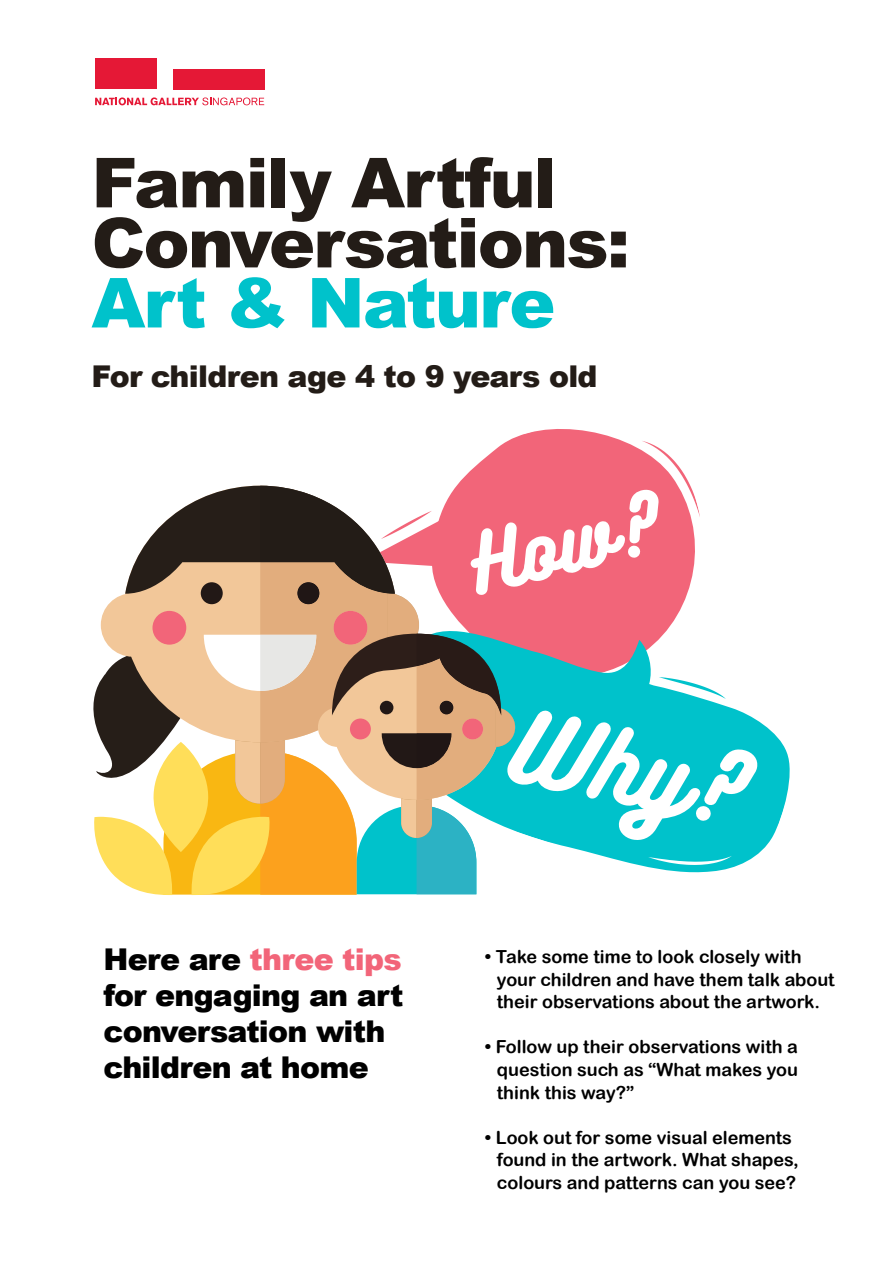
<style>
.page{position:relative;width:894px;height:1264px;background:#fff}
.page>*{position:absolute;margin:0;border:0;box-sizing:border-box;transform-origin:0 0}
.t1{font:900 69px/60px "Arial";letter-spacing:-.025em;color:#231c17}
.t2{font:900 69px "Arial";letter-spacing:-.025em;color:#00c2cb}
.t3{font:900 30px/36px "Arial";letter-spacing:-.025em;color:#000}
.t4{font:900 30px "Arial";letter-spacing:-.025em;color:#231c17}
.t5{font:18px/22.5px "Arial Rounded MT Bold";color:#000}
.s1{color:#f26579}
</style>
<div class="page">
<svg style="left:508px;top:429px;width:115px;height:12px"></svg>
<svg style="left:758px;top:721px;width:32px;height:133px;fill:#00c2cb"></svg>
<svg style="left:93px;top:441px;width:665px;height:454px"></svg>
<div style="left:95px;top:59px;width:61px;height:30px;background:#e51836"></div>
<div style="left:173px;top:69px;width:91px;height:20px;background:#e51836"></div>
<svg style="left:95px;top:97px;width:169px;height:8px"></svg>
<h1 class="t1" style="left:91px;top:150px;width:539px">Family Artful<br>Conversations:</h1>
<h1 class="t2" style="left:91px;top:251px;width:465px">Art &amp; Nature</h1>
<h2 class="t4" style="left:91px;top:354px;width:507px">For children age 4 to 9 years old</h2>
<h2 class="t3" style="left:104px;top:940px;width:301px">Here are <span class="s1">three tips </span>for engaging an art conversation with children at home</h2>
<p class="t5" style="left:497px;top:945px;width:339px;text-indent:-12px">• Take some time to look closely with your children and have them talk about their observations about the artwork.</p>
<p class="t5" style="left:497px;top:1035px;width:302px;text-align:justify;text-indent:-12px">• Follow up their observations with a question such as “What makes you think this way?”</p>
<p class="t5" style="left:497px;top:1125px;width:303px;text-indent:-12px">• Look out for some visual elements found in the artwork. What shapes, colours and patterns can you see?</p>
</div>
